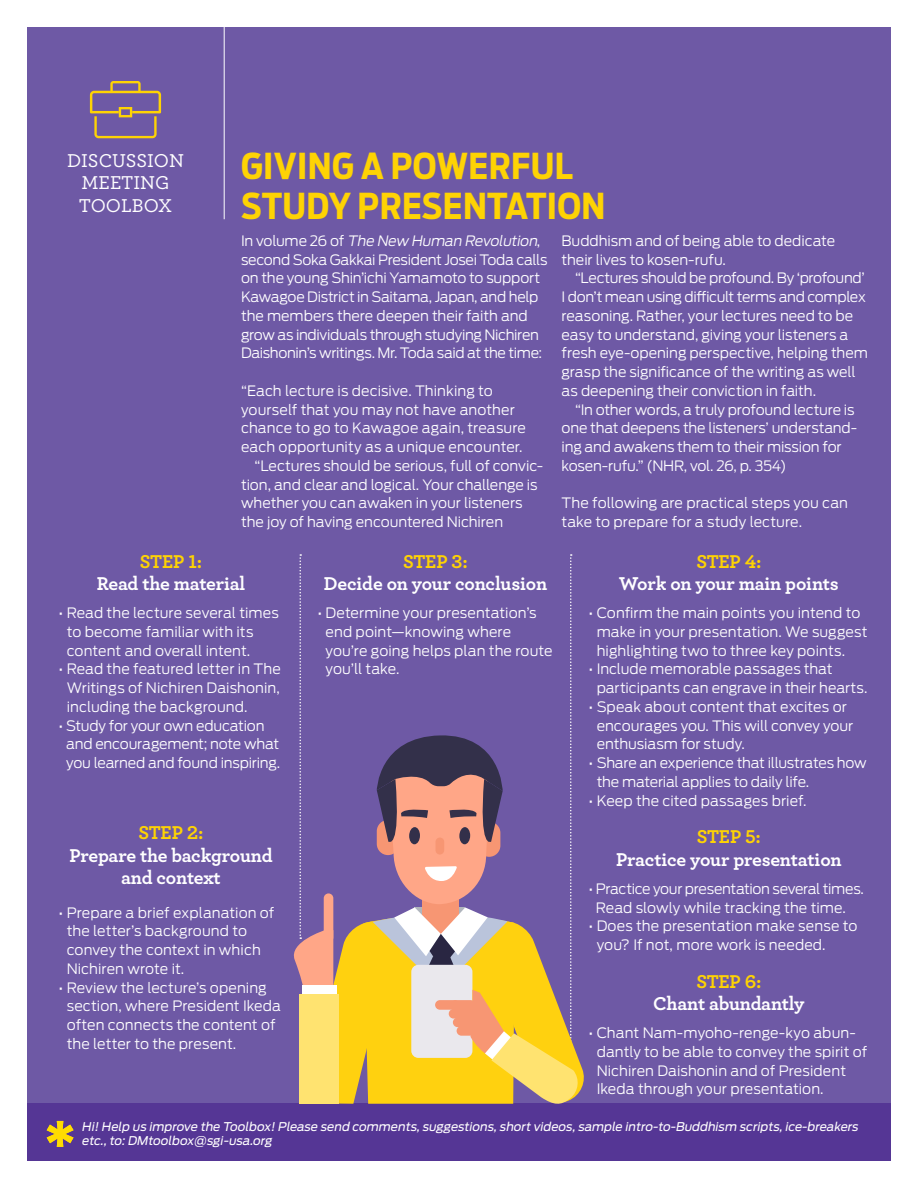
<style>
.page{position:relative;width:918px;height:1188px;background:#fff}
.page>*{position:absolute;margin:0;border:0;box-sizing:border-box;transform-origin:0 0}
.t1{font:700 35.4px/39.8px "Antenna Cond";letter-spacing:.01em;color:#fed304}
.t2{font:700 19.5px/22.5px "Archer";letter-spacing:-.01em;color:#fff;text-align:center}
.t3{font:700 19.5px "Archer";letter-spacing:-.01em;color:#fed304}
.t4{font:500 19.5px/22.5px "Archer";color:#fff;text-align:center}
.t5{font:300 14.25px/18.8px "Antenna";letter-spacing:-.005em;color:#fff}
.t6{font:italic 12px/14.4px "Antenna";color:#fff}
.s1{font-style:italic}
</style>
<div class="page">
<div style="left:27px;top:27px;width:864px;height:1134px;background:#6e59a5"></div>
<div style="left:27px;top:1104px;width:864px;height:57px;background:#553695"></div>
<hr style="left:224px;top:27px;width:1px;height:192px;background:#fff">
<svg style="left:90px;top:81px;width:71px;height:57px"></svg>
<svg style="left:288px;top:554px;width:299px;height:550px"></svg>
<div style="left:299px;top:994px;width:40px;height:110px;background:#ffe370"></div>
<div style="left:302px;top:985px;width:35px;height:9px;background:#fff"></div>
<svg style="left:47px;top:1121px;width:27px;height:26px"></svg>
<h2 class="t4" style="left:67px;top:148px;width:118px">DISCUSSION<br>MEETING<br>TOOLBOX</h2>
<h1 class="t1" style="left:241px;top:147px;width:366px">GIVING A POWERFUL<br>STUDY PRESENTATION</h1>
<p class="t5" style="left:241px;top:231px;width:308px">I n v o l u m e 2 6 o f <span class="s1">The New Human Revolution</span>, second Soka Gakkai President Josei Toda calls on the young Shin’ichi Yamamoto to support Kawagoe District in Saitama, Japan, and help the members there deepen their faith and grow as individuals through studying Nichiren Daishonin’s writings. Mr. Toda said at the time:</p>
<p class="t5" style="left:241px;top:381px;width:253px">“Each lecture is decisive. Thinking to</p>
<p class="t5" style="left:241px;top:400px;width:275px">yourself that you may not have another</p>
<p class="t5" style="left:241px;top:419px;width:286px">chance to go to Kawagoe again, treasure</p>
<p class="t5" style="left:241px;top:438px;width:283px">each opportunity as a unique encounter.</p>
<p class="t5" style="left:255px;top:456px;width:290px">“Lectures should be serious, full of convic-</p>
<p class="t5" style="left:241px;top:475px;width:298px">tion, and clear and logical. Your challenge is</p>
<p class="t5" style="left:241px;top:494px;width:283px">whether you can awaken in your listeners</p>
<p class="t5" style="left:241px;top:513px;width:264px">the joy of having encountered Nichiren</p>
<p class="t5" style="left:562px;top:231px;width:275px">Buddhism and of being able to dedicate their lives to kosen-rufu.</p>
<p class="t5" style="left:562px;top:269px;width:308px;text-indent:14px">“Lectures should be profound. By ‘profound’ I don’t mean using difficult terms and complex reasoning. Rather, your lectures need to be easy to understand, giving your listeners a fresh eye-opening perspective, helping them grasp the significance of the writing as well as deepening their conviction in faith.</p>
<p class="t5" style="left:562px;top:400px;width:297px;text-indent:14px">“In other words, a truly profound lecture is one that deepens the listeners’ understand&shy;ing and awakens them to their mission for kosen-rufu.” (NHR, vol. 26, p. 354)</p>
<p class="t5" style="left:562px;top:494px;width:288px">The following are practical steps you can take to prepare for a study lecture.</p>
<h2 class="t3" style="left:140px;top:546px;width:64px">STEP 1:</h2>
<h2 class="t2" style="left:97px;top:571px;width:150px">Read the material</h2>
<p class="t5" style="left:67px;top:604px;width:214px;text-indent:-8px">• Read the lecture several times to become familiar with its content and overall intent.</p>
<p class="t5" style="left:67px;top:660px;width:216px;text-align:justify;text-indent:-8px">• Read the featured letter in The Writings of Nichiren Daishonin, including the background.</p>
<p class="t5" style="left:66px;top:716px;width:216px;text-indent:-8px">• Study for your own education and encouragement; note what you learned and found inspiring.</p>
<h2 class="t3" style="left:138px;top:817px;width:67px">STEP 2:</h2>
<h2 class="t2" style="left:69px;top:843px;width:205px">Prepare the background and context</h2>
<p class="t5" style="left:67px;top:903px;width:209px;text-indent:-8px">• Prepare a brief explanation of the letter’s background to convey the context in which<br>Nichiren wrote it.</p>
<p class="t5" style="left:67px;top:978px;width:216px;text-indent:-8px">• Review the lecture’s opening section, where President Ikeda often connects the content of the letter to the present.</p>
<h2 class="t3" style="left:403px;top:546px;width:66px">STEP 3:</h2>
<h2 class="t2" style="left:324px;top:571px;width:225px">Decide on your conclusion</h2>
<p class="t5" style="left:326px;top:604px;width:229px;text-indent:-8px">• Determine your presentation’s end point—knowing where you’re going helps plan the route you’ll take.</p>
<h2 class="t3" style="left:696px;top:546px;width:67px">STEP 4:</h2>
<h2 class="t2" style="left:619px;top:571px;width:221px">Work on your main points</h2>
<p class="t5" style="left:597px;top:604px;width:272px;text-indent:-8px">• Confirm the main points you intend to make in your presentation. We suggest highlighting two to three key points.</p>
<p class="t5" style="left:597px;top:660px;width:272px;text-indent:-8px">• Include memorable passages that participants can engrave in their hearts.</p>
<p class="t5" style="left:597px;top:697px;width:258px;text-indent:-8px">• Speak about content that excites or encourages you. This will convey your enthusiasm for study.</p>
<p class="t5" style="left:597px;top:754px;width:272px;text-indent:-8px">• Share an experience that illustrates how the material applies to daily life.</p>
<p class="t5" style="left:589px;top:791px;width:219px">• Keep the cited passages brief.</p>
<h2 class="t3" style="left:697px;top:821px;width:66px">STEP 5:</h2>
<h2 class="t2" style="left:616px;top:847px;width:227px">Practice your presentation</h2>
<p class="t5" style="left:596px;top:879px;width:270px;text-indent:-7px">• Practice your presentation several times.<br>Read slowly while tracking the time.</p>
<p class="t5" style="left:597px;top:917px;width:262px;text-indent:-8px">• Does the presentation make sense to you? If not, more work is needed.</p>
<h2 class="t3" style="left:696px;top:966px;width:67px">STEP 6:</h2>
<h2 class="t2" style="left:653px;top:991px;width:153px">Chant abundantly</h2>
<p class="t5" style="left:597px;top:1024px;width:272px;text-indent:-8px">• Chant Nam-myoho-renge-kyo abun&shy;dantly to be able to convey the spirit of Nichiren Daishonin and of President Ikeda through your presentation.</p>
<p class="t6" style="left:82px;top:1119px;width:780px">Hi!Help us improve the Toolbox!Please send comments,suggestions,short videos,sample intro-to-Buddhism scripts,ice-breakers etc.,to:DMtoolbox@sgi-usa.org</p>
</div>
